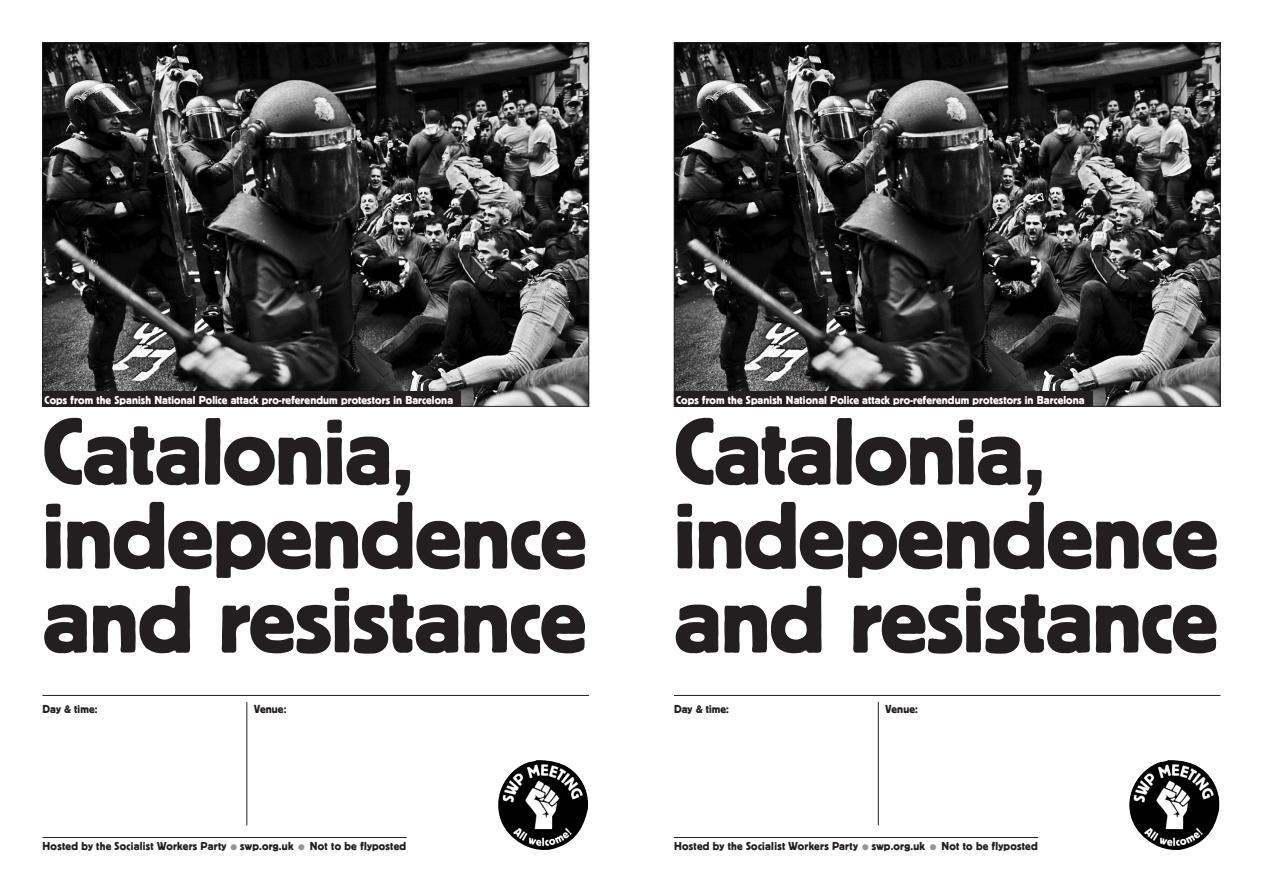
<style>
.page{position:relative;width:1263px;height:893px;background:#fff}
.page>*{position:absolute;margin:0;border:0;box-sizing:border-box;transform-origin:0 0}
.t1{font:99px/84px "Block T";letter-spacing:-.005em;color:#231f20}
.t2{font:12px "Block T";letter-spacing:.02em;color:#231f20}
.t3{font:12px "Block T";letter-spacing:.01em;color:#fff}
.s1{color:#939598}
</style>
<div class="page">
<hr style="left:674px;top:837px;width:364px;height:1px;background:#231f20">
<hr style="left:878px;top:702px;width:1px;height:123px;background:#231f20">
<img style="left:1129px;top:760px;width:91px;height:90px">
<hr style="left:674px;top:695px;width:546px;height:1px;background:#231f20">
<img style="left:676px;top:45px;width:542px;height:359px">
<div style="left:674px;top:391px;width:418px;height:16px;background:#231f20"></div>
<hr style="left:43px;top:837px;width:364px;height:1px;background:#231f20">
<hr style="left:247px;top:702px;width:1px;height:123px;background:#231f20">
<img style="left:498px;top:760px;width:90px;height:90px">
<hr style="left:43px;top:695px;width:546px;height:1px;background:#231f20">
<img style="left:45px;top:45px;width:542px;height:359px">
<div style="left:43px;top:391px;width:418px;height:16px;background:#231f20"></div>
<p class="t3" style="left:45px;top:393px;width:410px">Cops from the Spanish National Police attack pro-referendum protestors in Barcelona</p>
<p class="t3" style="left:676px;top:393px;width:410px">Cops from the Spanish National Police attack pro-referendum protestors in Barcelona</p>
<p class="t1" style="left:43px;top:407px;width:545px">Catalonia, independence and resistance</p>
<p class="t1" style="left:674px;top:407px;width:545px">Catalonia, independence and resistance</p>
<p class="t2" style="left:43px;top:702px;width:56px">Day &amp; time:</p>
<p class="t2" style="left:254px;top:702px;width:34px">Venue:</p>
<p class="t2" style="left:674px;top:702px;width:56px">Day &amp; time:</p>
<p class="t2" style="left:885px;top:702px;width:34px">Venue:</p>
<p class="t2" style="left:43px;top:840px;width:365px">Hosted by the Socialist Workers Party <span class="s1">■</span> swp.org.uk <span class="s1">■</span> Not to be flyposted</p>
<p class="t2" style="left:674px;top:840px;width:365px">Hosted by the Socialist Workers Party <span class="s1">■</span> swp.org.uk <span class="s1">■</span> Not to be flyposted</p>
</div>
